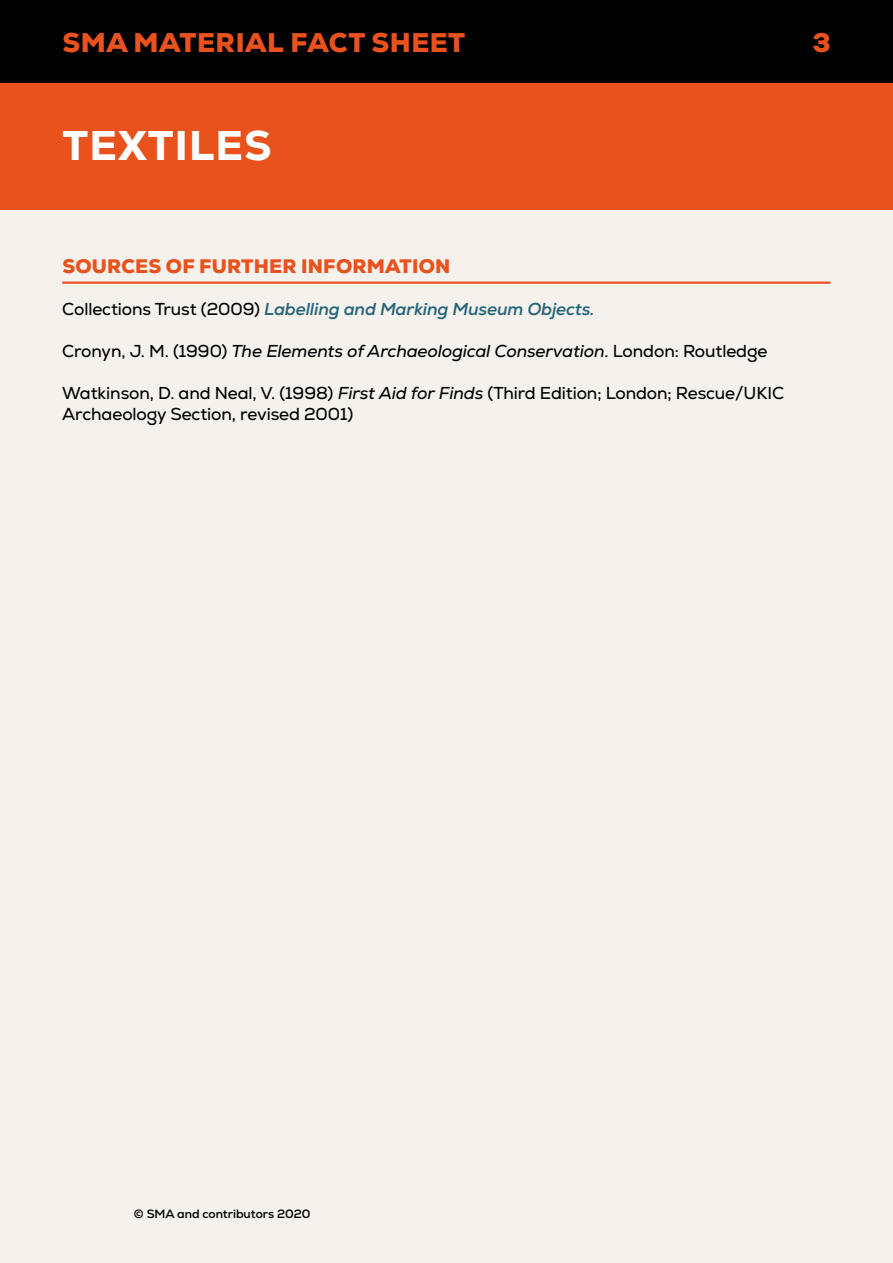
<style>
.page{position:relative;width:893px;height:1263px;background:#f5f1ec}
.page>*{position:absolute;margin:0;border:0;box-sizing:border-box;transform-origin:0 0}
.t1{font:800 41.4px "Nexa";letter-spacing:.025em;color:#fff}
.t2{font:900 27px "Nexa";letter-spacing:.02em;color:#e9511d}
.t3{font:900 19.5px "Nexa";letter-spacing:.01em;color:#e9511d}
.t4{font:17.25px/21px "Nexa";letter-spacing:-.005em;color:#000}
.t5{font:italic 17.25px "Nexa";letter-spacing:-.005em;color:#000}
.t6{font:italic 700 17.25px "Nexa";letter-spacing:-.005em;color:#256579}
.t7{font:700 12px "Nexa";letter-spacing:-.005em;color:#000}
.s1{font-weight:400;font-style:normal;color:#000}
.s2{font-style:normal}
.s3{font-style:italic}
</style>
<div class="page">
<div style="left:0;top:0;width:893px;height:84px;background:#000"></div>
<div style="left:0;top:84px;width:893px;height:126px;background:#e9511d"></div>
<hr style="left:62px;top:282px;width:768px;height:2px;background:#e9511d">
<h2 class="t2" style="left:62px;top:25px;width:404px">SMA MATERIAL FACT SHEET</h2>
<h1 class="t1" style="left:62px;top:119px;width:211px">TEXTILES</h1>
<h2 class="t2" style="left:812px;top:25px;width:20px">3</h2>
<p class="t3" style="left:62px;top:254px;width:390px">SOURCES OF FURTHER INFORMATION</p>
<p class="t6" style="left:62px;top:298px;width:534px"><span class="s1">Collections Trust (2009)</span> Labelling and Marking Museum Objects.</p>
<p class="t5" style="left:62px;top:340px;width:707px"><span class="s2">Cronyn, J. M. (1990)</span> The Elements of Archaeological Conservation<span class="s2">. London: Routledge</span></p>
<p class="t4" style="left:62px;top:383px;width:723px">Watkinson, D. and Neal, V. (1998) <span class="s3">First Aid for Finds</span> (Third Edition; London; Rescue/UKIC<br>Archaeology Section, revised 2001)</p>
<p class="t7" style="left:134px;top:1206px;width:178px">© SMA and contributors 2020</p>
</div>
